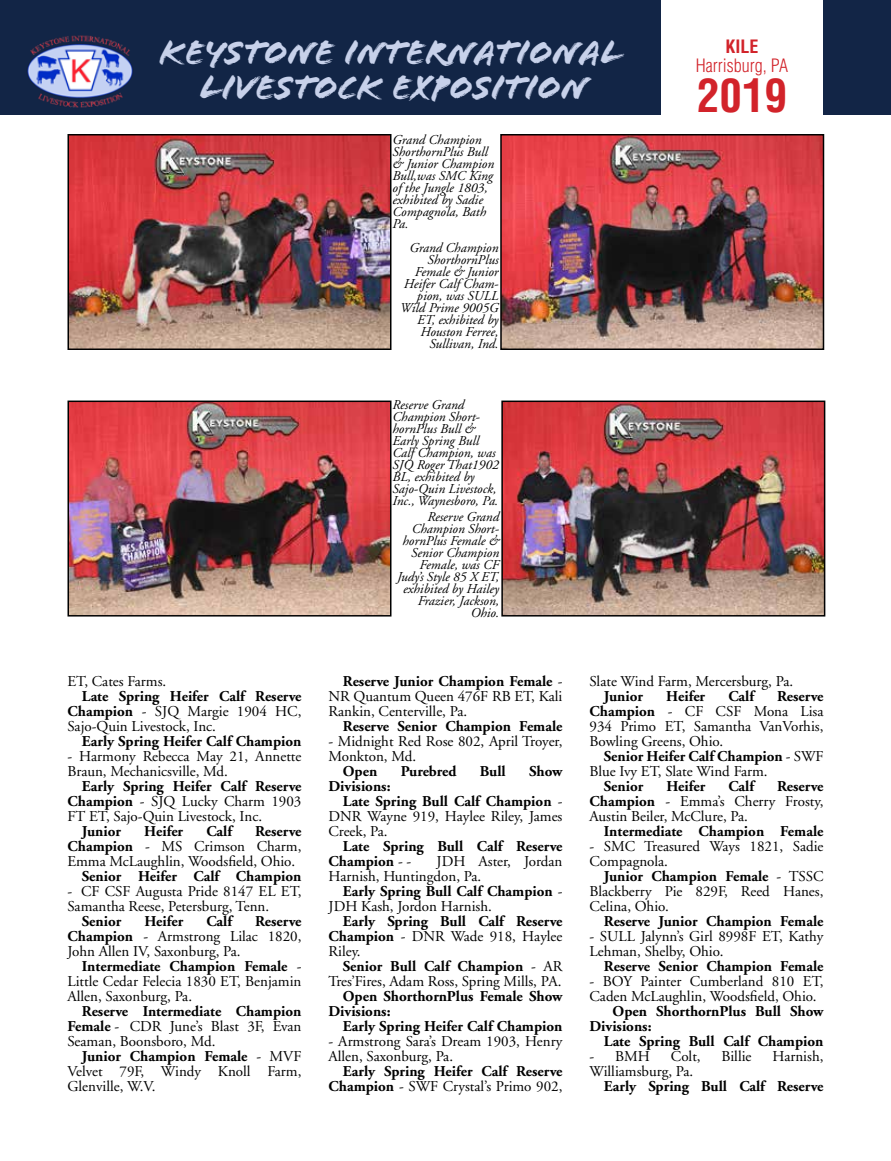
<style>
.page{position:relative;width:891px;height:1161px;background:#fff}
.page>*{position:absolute;margin:0;border:0;box-sizing:border-box;transform-origin:0 0}
.t1{font:700 condensed 45px "Helvetica";color:#d2232a}
.t2{font:36px/34.3px "Flood Std";color:#c7d1ea;text-align:center}
.t3{font:300 condensed 18px "Helvetica";color:#d2232a}
.t4{font:700 condensed 18px "Helvetica";color:#d2232a}
.t5{font:15px/15px "Adobe Garamond";color:#000;text-align:justify}
.t6{font:700 15px/15px "Adobe Garamond";color:#000}
.t7{font:italic 13.5px/12px "Adobe Garamond";color:#000}
.s1{font-weight:700}
.s2{font-weight:400}
</style>
<div class="page">
<div style="left:0;top:0;width:891px;height:114px;background:#122546"></div>
<img style="left:27px;top:35px;width:106px;height:73px">
<div style="left:662px;top:0;width:161px;height:120px;background:#fff"></div>
<img style="left:71px;top:137px;width:318px;height:210px">
<div style="left:68px;top:134px;width:324px;height:216px;border:2px solid #000"></div>
<img style="left:71px;top:404px;width:318px;height:210px">
<div style="left:68px;top:401px;width:324px;height:216px;border:2px solid #000"></div>
<img style="left:503px;top:137px;width:318px;height:210px">
<div style="left:500px;top:134px;width:324px;height:216px;border:2px solid #000"></div>
<img style="left:504px;top:404px;width:318px;height:210px">
<div style="left:501px;top:401px;width:324px;height:216px;border:2px solid #000"></div>
<h2 class="t2" style="left:159px;top:36px;width:464px">KEYSTONE INTERNATIONAL<br>LIVESTOCK EXPOSITION</h2>
<p class="t7" style="left:393px;top:134px;width:103px">Grand Champion<br>ShorthornPlus Bull &amp; Junior Champion<br>Bull,was SMC King of the Jungle 1803, exhibited by Sadie<br>Compagnola, Bath<br>Pa.</p>
<p class="t7" style="left:400px;top:242px;width:100px;text-align:right">Grand Champion<br>ShorthornPlus<br>Female &amp; Junior<br>Heifer Calf Cham&shy;pion, was SULL<br>Wild Prime 9005G<br>ET, exhibited by<br>Houston Ferree,<br>Sullivan, Ind.</p>
<p class="t7" style="left:393px;top:399px;width:108px">Reserve Grand<br>Champion Short&shy;hornPlus Bull &amp;<br>Early Spring Bull<br>Calf Champion, was<br>SJQ Roger That1902<br>BL, exhibited by<br>Sajo-Quin Livestock,<br>Inc., Waynesboro, Pa.</p>
<p class="t7" style="left:397px;top:511px;width:104px;text-align:right">Reserve Grand<br>Champion Short&shy;hornPlus Female &amp;<br>Senior Champion<br>Female, was CF<br>Judy’s Style 85 X ET, exhibited by Hailey<br>Frazier, Jackson,<br>Ohio.</p>
<p class="t4" style="left:726px;top:36px;width:35px">KILE</p>
<p class="t3" style="left:696px;top:54px;width:94px">Harrisburg, PA</p>
<h1 class="t1" style="left:697px;top:68px;width:91px">2019</h1>
<p class="t5" style="left:68px;top:674px;width:100px">ET, Cates Farms.</p>
<p class="t5" style="left:68px;top:689px;width:236px;text-indent:14px"><span class="s1">Late Spring Heifer Calf Reserve Champion</span> - SJQ Margie 1904 HC, Sajo-Quin Livestock, Inc.</p>
<p class="t6" style="left:82px;top:734px;width:221px">Early Spring Heifer Calf Champion</p>
<p class="t5" style="left:68px;top:749px;width:236px">- Harmony Rebecca May 21, Annette<br>Braun, Mechanicsville, Md.</p>
<p class="t5" style="left:68px;top:779px;width:236px;text-indent:14px"><span class="s1">Early Spring Heifer Calf Reserve Champion</span> - SJQ Lucky Charm 1903<br>FT ET, Sajo-Quin Livestock, Inc.</p>
<p class="t6" style="left:82px;top:824px;width:41px">Junior</p>
<p class="t6" style="left:144px;top:824px;width:40px">Heifer</p>
<p class="t6" style="left:206px;top:824px;width:27px">Calf</p>
<p class="t5" style="left:68px;top:824px;width:236px;text-indent:188px"><span class="s1">Reserve Champion</span> - MS Crimson Charm, Emma McLaughlin, Woodsfield, Ohio.</p>
<p class="t6" style="left:82px;top:869px;width:221px">Senior Heifer Calf Champion</p>
<p class="t5" style="left:68px;top:884px;width:236px">- CF CSF Augusta Pride 8147 EL ET,<br>Samantha Reese, Petersburg, Tenn.</p>
<p class="t6" style="left:82px;top:914px;width:41px">Senior</p>
<p class="t6" style="left:145px;top:914px;width:40px">Heifer</p>
<p class="t6" style="left:207px;top:914px;width:27px">Calf</p>
<p class="t5" style="left:68px;top:914px;width:236px;text-indent:188px"><span class="s1">Reserve Champion</span> - Armstrong Lilac 1820, John Allen IV, Saxonburg, Pa.</p>
<p class="t5" style="left:68px;top:959px;width:236px;text-indent:14px"><span class="s1">Intermediate Champion Female</span> - Little Cedar Felecia 1830 ET, Benjamin Allen, Saxonburg, Pa.</p>
<p class="t5" style="left:68px;top:1004px;width:236px;text-indent:14px"><span class="s1">Reserve Intermediate Champion Female</span> - CDR June’s Blast 3F, Evan Seaman, Boonsboro, Md.</p>
<p class="t5" style="left:68px;top:1049px;width:236px;text-indent:14px"><span class="s1">Junior Champion Female</span> - MVF Velvet 79F, Windy Knoll Farm, Glenville, W.V.</p>
<p class="t5" style="left:329px;top:674px;width:236px;text-indent:14px"><span class="s1">Reserve Junior Champion Female</span> - NR Quantum Queen 476F RB ET, Kali Rankin, Centerville, Pa.</p>
<p class="t6" style="left:343px;top:719px;width:221px">Reserve Senior Champion Female</p>
<p class="t5" style="left:329px;top:734px;width:235px">- Midnight Red Rose 802, April Troyer,<br>Monkton, Md.</p>
<p class="t6" style="left:343px;top:764px;width:36px">Open</p>
<p class="t6" style="left:401px;top:764px;width:57px">Purebred</p>
<p class="t6" style="left:480px;top:764px;width:27px">Bull</p>
<p class="t6" style="left:529px;top:764px;width:35px">Show</p>
<p class="t6" style="left:329px;top:779px;width:64px">Divisions:</p>
<p class="t6" style="left:343px;top:794px;width:221px">Late Spring Bull Calf Champion <span class="s2">-</span></p>
<p class="t5" style="left:329px;top:809px;width:235px">DNR Wayne 919, Haylee Riley, James</p>
<p class="t5" style="left:329px;top:824px;width:61px">Creek, Pa.</p>
<p class="t6" style="left:329px;top:839px;width:235px;text-indent:14px">Late Spring Bull Calf Reserve<br>Champion <span class="s2">- -</span></p>
<p class="t5" style="left:329px;top:854px;width:235px;text-indent:108px">JDH Aster, Jordan<br>Harnish, Huntingdon, Pa.</p>
<p class="t6" style="left:329px;top:884px;width:236px;text-indent:14px">Early Spring Bull Calf Champion <span class="s2">-<br>JDH Kash, Jordon Harnish.</span></p>
<p class="t6" style="left:329px;top:914px;width:236px;text-align:justify;text-indent:14px">Early Spring Bull Calf Reserve Champion <span class="s2">- DNR Wade 918, Haylee Riley.</span></p>
<p class="t5" style="left:329px;top:959px;width:236px;text-align:right"><span class="s1">Senior Bull Calf Champion</span> - AR<br>Tres’Fires, Adam Ross, Spring Mills, PA.</p>
<p class="t6" style="left:329px;top:989px;width:235px;text-indent:14px">Open ShorthornPlus Female Show<br>Divisions:</p>
<p class="t6" style="left:343px;top:1019px;width:221px">Early Spring Heifer Calf Champion</p>
<p class="t5" style="left:329px;top:1034px;width:235px">- Armstrong Sara’s Dream 1903, Henry<br>Allen, Saxonburg, Pa.</p>
<p class="t6" style="left:329px;top:1064px;width:236px;text-align:right">Early Spring Heifer Calf Reserve<br>Champion <span class="s2">- SWF Crystal’s Primo 902,</span></p>
<p class="t5" style="left:590px;top:674px;width:205px">Slate Wind Farm, Mercersburg, Pa.</p>
<p class="t6" style="left:604px;top:689px;width:41px">Junior</p>
<p class="t6" style="left:666px;top:689px;width:40px">Heifer</p>
<p class="t6" style="left:728px;top:689px;width:27px">Calf</p>
<p class="t5" style="left:590px;top:689px;width:236px;text-indent:188px"><span class="s1">Reserve Champion</span> - CF CSF Mona Lisa 934 Primo ET, Samantha VanVorhis, Bowling Greens, Ohio.</p>
<p class="t5" style="left:590px;top:749px;width:236px;text-indent:14px"><span class="s1">Senior Heifer Calf Champion</span> - SWF<br>Blue Ivy ET, Slate Wind Farm.</p>
<p class="t6" style="left:604px;top:779px;width:41px">Senior</p>
<p class="t6" style="left:667px;top:779px;width:40px">Heifer</p>
<p class="t6" style="left:729px;top:779px;width:27px">Calf</p>
<p class="t5" style="left:590px;top:779px;width:236px;text-indent:188px"><span class="s1">Reserve Champion</span> - Emma’s Cherry Frosty, Austin Beiler, McClure, Pa.</p>
<p class="t6" style="left:604px;top:824px;width:221px">Intermediate Champion Female</p>
<p class="t5" style="left:590px;top:839px;width:236px">- SMC Treasured Ways 1821, Sadie<br>Compagnola.</p>
<p class="t5" style="left:590px;top:869px;width:236px;text-indent:14px"><span class="s1">Junior Champion Female</span> - TSSC Blackberry Pie 829F, Reed Hanes, Celina, Ohio.</p>
<p class="t6" style="left:604px;top:914px;width:221px">Reserve Junior Champion Female</p>
<p class="t5" style="left:590px;top:929px;width:236px">- SULL Jalynn’s Girl 8998F ET, Kathy<br>Lehman, Shelby, Ohio.</p>
<p class="t6" style="left:604px;top:959px;width:221px">Reserve Senior Champion Female</p>
<p class="t5" style="left:590px;top:974px;width:236px">- BOY Painter Cumberland 810 ET,<br>Caden McLaughlin, Woodsfield, Ohio.</p>
<p class="t6" style="left:590px;top:1004px;width:235px;text-indent:23px">Open ShorthornPlus Bull Show<br>Divisions:</p>
<p class="t6" style="left:604px;top:1034px;width:221px">Late Spring Bull Calf Champion</p>
<p class="t5" style="left:590px;top:1049px;width:62px">- BMH</p>
<p class="t5" style="left:671px;top:1049px;width:31px">Colt,</p>
<p class="t5" style="left:722px;top:1049px;width:31px">Billie</p>
<p class="t5" style="left:772px;top:1049px;width:53px">Harnish,</p>
<p class="t5" style="left:590px;top:1064px;width:105px">Williamsburg, Pa.</p>
<p class="t6" style="left:604px;top:1079px;width:221px">Early Spring Bull Calf Reserve</p>
</div>
